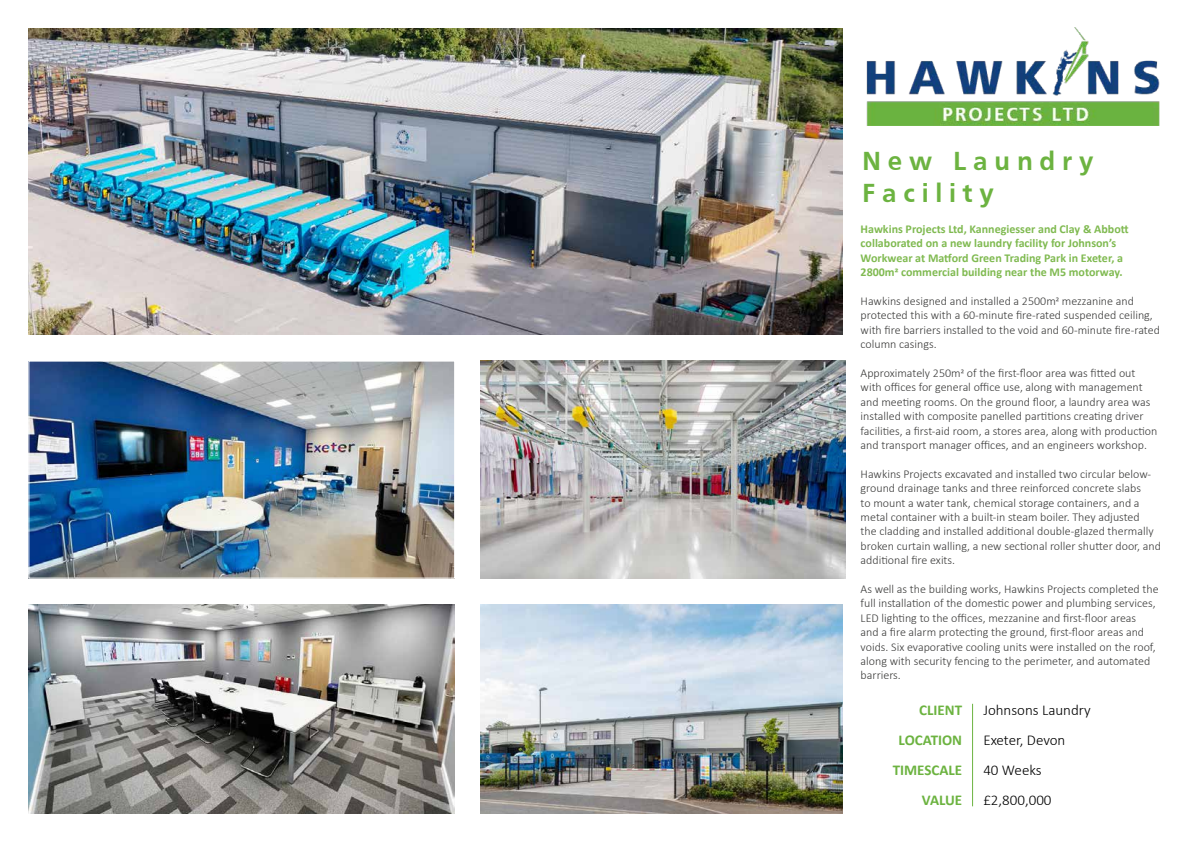
<style>
.page{position:relative;width:1191px;height:842px;background:#fff}
.page>*{position:absolute;margin:0;border:0;box-sizing:border-box;transform-origin:0 0}
.t1{font:700 27px/32.4px "Frutiger";letter-spacing:.25em;color:#6cb340}
.t2{font:300 15px/30px "Calibri";color:#000}
.t3{font:700 15px/30px "Calibri";color:#6cb340;text-align:right}
.t4{font:300 12px/14.4px "Calibri";color:#3c3c3b}
.t5{font:700 12px/14.4px "Calibri";color:#80ba51}
</style>
<div class="page">
<hr style="left:972px;top:704px;width:1px;height:102px;background:#6cb340">
<img style="left:866px;top:28px;width:294px;height:98px">
<img style="left:28px;top:28px;width:814px;height:306px">
<img style="left:28px;top:605px;width:426px;height:209px">
<img style="left:480px;top:361px;width:365px;height:218px">
<img style="left:480px;top:605px;width:362px;height:209px">
<img style="left:30px;top:363px;width:423px;height:214px">
<div style="left:28px;top:361px;width:427px;height:218px;border:1px solid #fff"></div>
<h1 class="t1" style="left:862px;top:144px;width:233px">New Laundry<br>Facility</h1>
<p class="t5" style="left:860px;top:222px;width:269px">Hawkins Projects Ltd, Kannegiesser and Clay &amp; Abbott collaborated on a new laundry facility for Johnson’s Workwear at Matford Green Trading Park in Exeter, a 2800m2 commercial building near the M5 motorway.</p>
<p class="t4" style="left:860px;top:294px;width:301px">Hawkins designed and installed a 2500m2 mezzanine and protected this with a 60-minute fire-rated suspended ceiling, with fire barriers installed to the void and 60-minute fire-rated column casings.</p>
<p class="t4" style="left:860px;top:366px;width:298px">Approximately 250m2 of the first-floor area was fitted out with offices for general office use, along with management and meeting rooms. On the ground floor, a laundry area was installed with composite panelled partitions creating driver facilities, a first-aid room, a stores area, along with production and transport manager offices, and an engineers workshop.</p>
<p class="t4" style="left:860px;top:466px;width:302px">Hawkins Projects excavated and installed two circular below&shy;ground drainage tanks and three reinforced concrete slabs<br>to mount a water tank, chemical storage containers, and a metal container with a built-in steam boiler. They adjusted<br>the cladding and installed additional double-glazed thermally broken curtain walling, a new sectional roller shutter door, and additional fire exits.</p>
<p class="t4" style="left:860px;top:582px;width:299px">As well as the building works, Hawkins Projects completed the full installation of the domestic power and plumbing services, LED lighting to the offices, mezzanine and first-floor areas<br>and a fire alarm protecting the ground, first-floor areas and voids. Six evaporative cooling units were installed on the roof, along with security fencing to the perimeter, and automated barriers.</p>
<p class="t3" style="left:892px;top:695px;width:71px">CLIENT<br>LOCATION<br>TIMESCALE<br>VALUE</p>
<p class="t2" style="left:983px;top:695px;width:109px">Johnsons Laundry<br>Exeter, Devon<br>40 Weeks £2,800,000</p>
</div>
